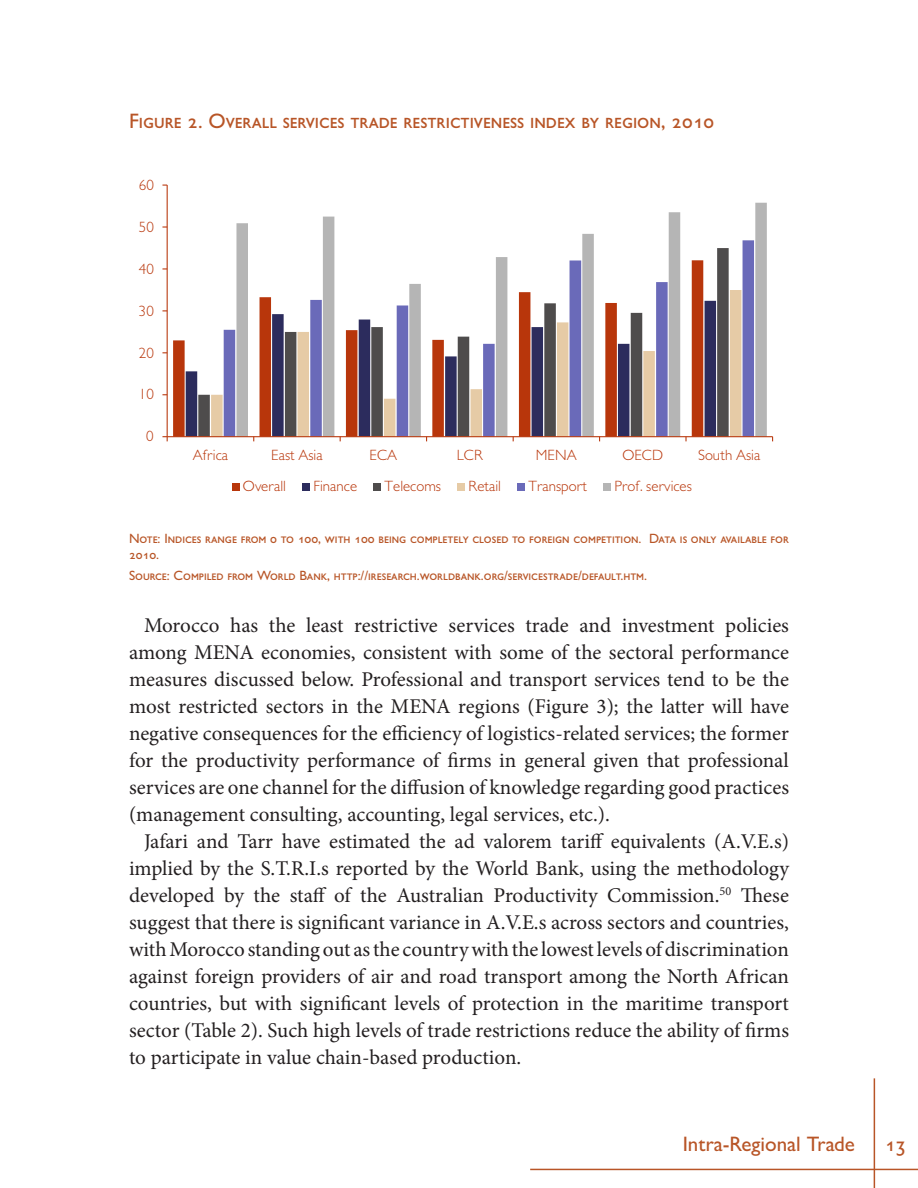
<style>
.page{position:relative;width:918px;height:1188px;background:#fff}
.page>*{position:absolute;margin:0;border:0;box-sizing:border-box;transform-origin:0 0}
.Body_text{font:21px/27px "Minion Pro";color:#231f20;text-align:justify}
.Table_heading{font:500 21px "Gill Sans MT Std";color:#b85527}
.t1{font:300 15px "Gill Sans MT Std";letter-spacing:.005em;color:#b8360b}
.Table_source{font:500 13.5px/16.2px "Gill Sans MT Std";color:#b85527}
</style>
<div class="page">
<hr style="left:874px;top:1078px;width:1px;height:110px;background:#b85527">
<hr style="left:530px;top:1169px;width:388px;height:1px;background:#b85527">
<svg style="left:173px;top:340px;width:13px;height:96px"></svg>
<svg style="left:186px;top:371px;width:12px;height:65px"></svg>
<svg style="left:198px;top:394px;width:12px;height:42px"></svg>
<svg style="left:211px;top:330px;width:13px;height:106px"></svg>
<svg style="left:224px;top:329px;width:12px;height:107px"></svg>
<svg style="left:236px;top:203px;width:531px;height:233px"></svg>
<hr style="left:167px;top:185px;width:1px;height:252px;background:#b8360b">
<hr style="left:167px;top:436px;width:606px;height:1px;background:#b8360b">
<svg style="left:162px;top:436px;width:6px;height:5px"></svg>
<div style="left:232px;top:483px;width:8px;height:8px;background:#b8360b"></div>
<div style="left:302px;top:483px;width:8px;height:8px;background:#2c2c5d"></div>
<div style="left:373px;top:483px;width:8px;height:8px;background:#4e4c4c"></div>
<div style="left:457px;top:483px;width:8px;height:8px;background:#e6cba6"></div>
<div style="left:517px;top:483px;width:8px;height:8px;background:#6a6ab9"></div>
<div style="left:603px;top:483px;width:8px;height:8px;background:#b5b5b5"></div>
<p class="Table_heading" style="left:129px;top:109px;width:586px">Figure 2. Overall services trade restrictiveness index by region, 2010</p>
<p class="t1" style="left:139px;top:176px;width:17px">60</p>
<p class="t1" style="left:139px;top:218px;width:17px">50</p>
<p class="t1" style="left:139px;top:260px;width:17px">40</p>
<p class="t1" style="left:139px;top:302px;width:17px">30</p>
<p class="t1" style="left:139px;top:343px;width:17px">20</p>
<p class="t1" style="left:139px;top:385px;width:17px">10</p>
<p class="t1" style="left:146px;top:427px;width:9px">0</p>
<p class="t1" style="left:193px;top:446px;width:37px">Africa</p>
<p class="t1" style="left:271px;top:446px;width:53px">East Asia</p>
<p class="t1" style="left:370px;top:446px;width:29px">ECA</p>
<p class="t1" style="left:457px;top:446px;width:28px">LCR</p>
<p class="t1" style="left:536px;top:446px;width:42px">MENA</p>
<p class="t1" style="left:623px;top:446px;width:42px">OECD</p>
<p class="t1" style="left:698px;top:446px;width:64px">South Asia</p>
<p class="t1" style="left:243px;top:477px;width:44px">Overall</p>
<p class="t1" style="left:313px;top:477px;width:45px">Finance</p>
<p class="t1" style="left:385px;top:477px;width:58px">Telecoms</p>
<p class="t1" style="left:469px;top:477px;width:34px">Retail</p>
<p class="t1" style="left:528px;top:477px;width:60px">Transport</p>
<p class="t1" style="left:614px;top:477px;width:79px">Prof. services</p>
<p class="Table_source" style="left:129px;top:530px;width:661px">Note: Indices range from 0 to 100, with 100 being completely closed to foreign competition. Data is only available for<br>2010.</p>
<p class="Table_source" style="left:129px;top:567px;width:520px">Source: Compiled from World Bank, http://iresearch.worldbank.org/servicestrade/default.htm.</p>
<p class="Body_text" style="left:129px;top:612px;width:662px;text-indent:15px">Morocco has the least restrictive services trade and investment policies among MENA economies, consistent with some of the sectoral performance measures discussed below. Professional and transport services tend to be the most restricted sectors in the MENA regions (Figure 3); the latter will have negative consequences for the efficiency of logistics-related services; the former for the productivity performance of firms in general given that professional services are one channel for the diffusion of knowledge regarding good practices (management consulting, accounting, legal services, etc.).</p>
<p class="Body_text" style="left:129px;top:828px;width:662px;text-indent:15px">Jafari and Tarr have estimated the ad valorem tariff equivalents (A.V.E.s) implied by the S.T.R.I.s reported by the World Bank, using the methodology developed by the staff of the Australian Productivity Commission.<sup>50</sup> These suggest that there is significant variance in A.V.E.s across sectors and countries, with Morocco standing out as the country with the lowest levels of discrimination against foreign providers of air and road transport among the North African countries, but with significant levels of protection in the maritime transport sector (Table 2). Such high levels of trade restrictions reduce the ability of firms to participate in value chain-based production.</p>
<p class="Table_heading" style="left:683px;top:1132px;width:174px">Intra-Regional Trade</p>
<p class="Table_heading" style="left:885px;top:1132px;width:23px">13</p>
</div>
